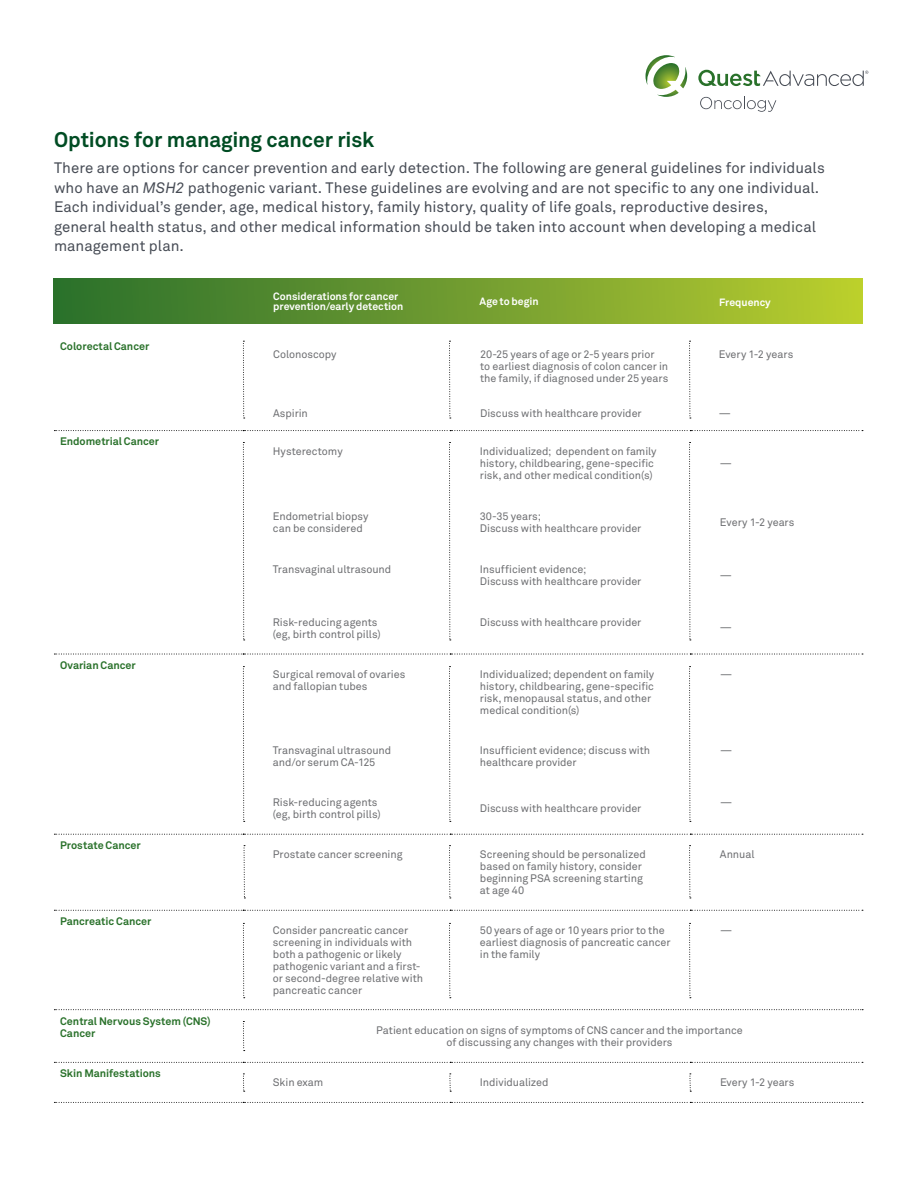
<style>
.page{position:relative;width:918px;height:1188px;background:#fff}
.page>*{position:absolute;margin:0;border:0;box-sizing:border-box;transform-origin:0 0}
.t1{font:700 21px "Akkurat Pro";letter-spacing:-.005em;color:#004c23}
.t2{font:15px/19.5px "Akkurat Pro";color:#474c55}
.t3{font:10.8px/12px "Akkurat Pro";letter-spacing:-.005em;color:#6d6e71}
.t4{font:700 10.8px/12px "Akkurat Pro";letter-spacing:-.005em;color:#29712a}
.t5{font:700 10.5px/10.5px "Akkurat Pro";letter-spacing:-.005em;color:#fff}
.s1{font-style:italic}
</style>
<div class="page">
<svg style="left:646px;top:55px;width:41px;height:42px"></svg>
<svg style="left:700px;top:97px;width:76px;height:15px"></svg>
<svg style="left:698px;top:70px;width:170px;height:16px"></svg>
<svg style="left:54px;top:654px;width:809px;height:1px"></svg>
<svg style="left:54px;top:1062px;width:809px;height:1px"></svg>
<svg style="left:54px;top:1102px;width:809px;height:1px"></svg>
<svg style="left:54px;top:430px;width:809px;height:1px"></svg>
<svg style="left:54px;top:834px;width:809px;height:1px"></svg>
<svg style="left:54px;top:910px;width:809px;height:1px"></svg>
<div style="left:54px;top:279px;width:808px;height:44px;background:linear-gradient(to right,#296e2d,#b9cc30)"></div>
<svg style="left:689px;top:341px;width:2px;height:78px"></svg>
<svg style="left:449px;top:341px;width:2px;height:78px"></svg>
<svg style="left:243px;top:341px;width:2px;height:78px"></svg>
<svg style="left:689px;top:845px;width:2px;height:54px"></svg>
<svg style="left:449px;top:845px;width:2px;height:54px"></svg>
<svg style="left:244px;top:845px;width:1px;height:54px"></svg>
<svg style="left:689px;top:442px;width:2px;height:199px"></svg>
<svg style="left:449px;top:442px;width:2px;height:199px"></svg>
<svg style="left:243px;top:442px;width:2px;height:199px"></svg>
<svg style="left:689px;top:666px;width:2px;height:156px"></svg>
<svg style="left:449px;top:666px;width:2px;height:156px"></svg>
<svg style="left:243px;top:666px;width:2px;height:156px"></svg>
<svg style="left:689px;top:923px;width:2px;height:75px"></svg>
<svg style="left:449px;top:923px;width:2px;height:75px"></svg>
<svg style="left:243px;top:923px;width:2px;height:75px"></svg>
<svg style="left:54px;top:1009px;width:809px;height:1px"></svg>
<svg style="left:243px;top:1021px;width:2px;height:30px"></svg>
<svg style="left:243px;top:1074px;width:2px;height:18px"></svg>
<svg style="left:450px;top:1074px;width:1px;height:18px"></svg>
<svg style="left:690px;top:1074px;width:1px;height:18px"></svg>
<h1 class="t1" style="left:54px;top:126px;width:322px">Options for managing cancer risk</h1>
<p class="t2" style="left:54px;top:158px;width:772px">There are options for cancer prevention and early detection. The following are general guidelines for individuals who have an <span class="s1">MSH2</span> pathogenic variant. These guidelines are evolving and are not specific to any one individual.<br>Each individual’s gender, age, medical history, family history, quality of life goals, reproductive desires,<br>general health status, and other medical information should be taken into account when developing a medical management plan.</p>
<p class="t4" style="left:60px;top:340px;width:91px">Colorectal Cancer</p>
<p class="t4" style="left:60px;top:435px;width:101px">Endometrial Cancer</p>
<p class="t4" style="left:60px;top:659px;width:77px">Ovarian Cancer</p>
<p class="t4" style="left:60px;top:839px;width:82px">Prostate Cancer</p>
<p class="t4" style="left:60px;top:915px;width:93px">Pancreatic Cancer</p>
<p class="t5" style="left:273px;top:291px;width:132px">Considerations for cancer prevention/early detection</p>
<p class="t5" style="left:480px;top:296px;width:61px">Age to begin</p>
<p class="t5" style="left:719px;top:297px;width:53px">Frequency</p>
<p class="t3" style="left:273px;top:348px;width:65px">Colonoscopy</p>
<p class="t3" style="left:480px;top:348px;width:190px">20-25 years of age or 2-5 years prior<br>to earliest diagnosis of colon cancer in the family, if diagnosed under 25 years</p>
<p class="t3" style="left:719px;top:348px;width:76px">Every 1-2 years</p>
<p class="t3" style="left:273px;top:407px;width:36px">Aspirin</p>
<p class="t3" style="left:480px;top:407px;width:163px">Discuss with healthcare provider</p>
<p class="t3" style="left:719px;top:407px;width:14px">—</p>
<p class="t3" style="left:273px;top:446px;width:71px">Hysterectomy</p>
<p class="t3" style="left:480px;top:446px;width:178px">Individualized; dependent on family history, childbearing, gene-specific risk, and other medical condition(s)</p>
<p class="t3" style="left:720px;top:457px;width:14px">—</p>
<p class="t3" style="left:273px;top:510px;width:97px">Endometrial biopsy can be considered</p>
<p class="t3" style="left:480px;top:510px;width:163px">30-35 years;<br>Discuss with healthcare provider</p>
<p class="t3" style="left:720px;top:516px;width:76px">Every 1-2 years</p>
<p class="t3" style="left:273px;top:563px;width:120px">Transvaginal ultrasound</p>
<p class="t3" style="left:480px;top:563px;width:163px">Insufficient evidence;<br>Discuss with healthcare provider</p>
<p class="t3" style="left:720px;top:569px;width:14px">—</p>
<p class="t3" style="left:273px;top:616px;width:109px">Risk-reducing agents (eg, birth control pills)</p>
<p class="t3" style="left:480px;top:616px;width:163px">Discuss with healthcare provider</p>
<p class="t3" style="left:720px;top:622px;width:14px">—</p>
<p class="t3" style="left:273px;top:668px;width:134px">Surgical removal of ovaries and fallopian tubes</p>
<p class="t3" style="left:480px;top:668px;width:176px">Individualized; dependent on family history, childbearing, gene-specific risk, menopausal status, and other medical condition(s)</p>
<p class="t3" style="left:720px;top:668px;width:14px">—</p>
<p class="t3" style="left:273px;top:744px;width:120px">Transvaginal ultrasound and/or serum CA-125</p>
<p class="t3" style="left:480px;top:744px;width:172px">Insufficient evidence; discuss with healthcare provider</p>
<p class="t3" style="left:720px;top:744px;width:14px">—</p>
<p class="t3" style="left:273px;top:796px;width:109px">Risk-reducing agents (eg, birth control pills)</p>
<p class="t3" style="left:480px;top:802px;width:163px">Discuss with healthcare provider</p>
<p class="t3" style="left:720px;top:796px;width:14px">—</p>
<p class="t3" style="left:273px;top:848px;width:131px">Prostate cancer screening</p>
<p class="t3" style="left:480px;top:848px;width:167px">Screening should be personalized based on family history, consider beginning PSA screening starting at age 40</p>
<p class="t3" style="left:720px;top:848px;width:36px">Annual</p>
<p class="t3" style="left:273px;top:924px;width:152px">Consider pancreatic cancer screening in individuals with both a pathogenic or likely pathogenic variant and a first&shy;or second-degree relative with pancreatic cancer</p>
<p class="t3" style="left:480px;top:924px;width:192px">50 years of age or 10 years prior to the earliest diagnosis of pancreatic cancer in the family</p>
<p class="t3" style="left:720px;top:924px;width:14px">—</p>
<p class="t4" style="left:60px;top:1015px;width:152px">Central Nervous System (CNS)<br>Cancer</p>
<p class="t3" style="left:376px;top:1024px;width:368px;text-align:center">Patient education on signs of symptoms of CNS cancer and the importance of discussing any changes with their providers</p>
<p class="t4" style="left:60px;top:1067px;width:102px">Skin Manifestations</p>
<p class="t3" style="left:273px;top:1076px;width:52px">Skin exam</p>
<p class="t3" style="left:480px;top:1076px;width:70px">Individualized</p>
<p class="t3" style="left:720px;top:1076px;width:76px">Every 1-2 years</p>
</div>
